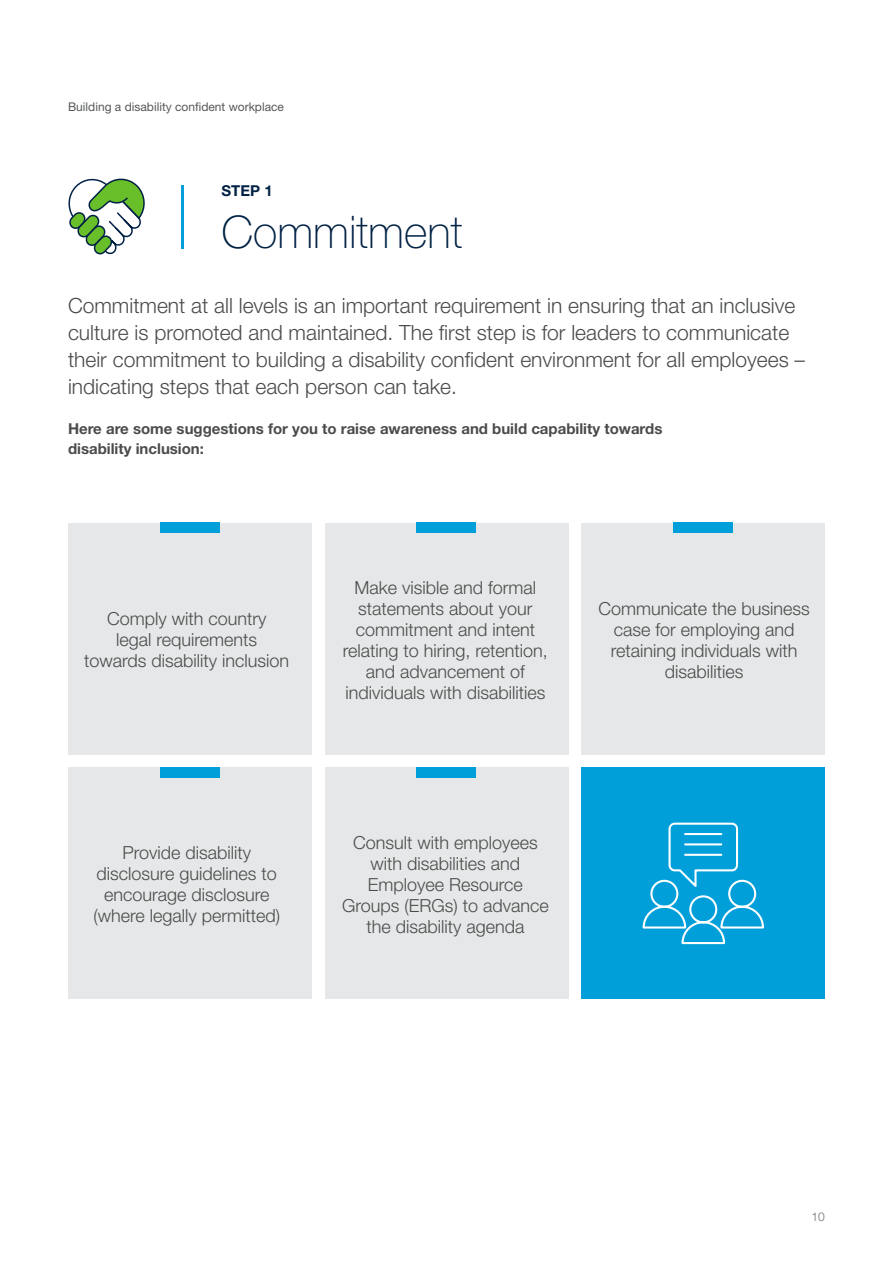
<style>
.page{position:relative;width:893px;height:1263px;background:#fff}
.page>*{position:absolute;margin:0;border:0;box-sizing:border-box;transform-origin:0 0}
.t1{font:100 45px "Helvetica Neue LT Std";color:#024}
.t2{font:300 21px/27px "Helvetica Neue LT Std";color:#4a4c4b}
.t3{font:300 18px/21px "Helvetica Neue LT Std";color:#4a4c4b;text-align:center}
.t4{font:700 15px/19.5px "Helvetica Neue LT Std";color:#4a4c4b}
.t5{font:700 15px "Helvetica Neue LT Std";color:#024}
.t6{font:12px "Helvetica Neue LT Std";color:#565858}
.t7{font:300 12px "Helvetica Neue LT Std";color:#6d6e71}
</style>
<div class="page">
<div style="left:68px;top:523px;width:243px;height:232px;background:#e6e7e8"></div>
<div style="left:325px;top:523px;width:243px;height:232px;background:#e6e7e8"></div>
<div style="left:582px;top:523px;width:243px;height:232px;background:#e6e7e8"></div>
<hr style="left:182px;top:185px;width:2px;height:63px;background:#009fda">
<svg style="left:68px;top:178px;width:77px;height:77px"></svg>
<div style="left:68px;top:767px;width:243px;height:232px;background:#e6e7e8"></div>
<div style="left:325px;top:767px;width:243px;height:232px;background:#e6e7e8"></div>
<div style="left:160px;top:523px;width:60px;height:10px;background:#009fda"></div>
<div style="left:417px;top:523px;width:59px;height:10px;background:#009fda"></div>
<div style="left:673px;top:523px;width:60px;height:10px;background:#009fda"></div>
<div style="left:160px;top:767px;width:60px;height:10px;background:#009fda"></div>
<div style="left:417px;top:767px;width:59px;height:10px;background:#009fda"></div>
<div style="left:582px;top:767px;width:243px;height:232px;background:#009fda"></div>
<svg style="left:642px;top:822px;width:122px;height:123px"></svg>
<p class="t6" style="left:68px;top:99px;width:218px">Building a disability confident workplace</p>
<p class="t5" style="left:222px;top:182px;width:21px">Step</p>
<p class="t5" style="left:264px;top:182px;width:10px">1</p>
<h1 class="t1" style="left:222px;top:207px;width:242px">Commitment</h1>
<p class="t2" style="left:68px;top:291px;width:739px">Commitment at all levels is an important requirement in ensuring that an inclusive culture is promoted and maintained. The first step is for leaders to communicate their commitment to building a disability confident environment for all employees – indicating steps that each person can take.</p>
<p class="t4" style="left:68px;top:419px;width:596px">Here are some suggestions for you to raise awareness and build capability towards disability inclusion:</p>
<p class="t3" style="left:84px;top:608px;width:207px">Comply with country<br>legal requirements towards disability inclusion</p>
<p class="t3" style="left:343px;top:577px;width:207px">Make visible and formal statements about your commitment and intent relating to hiring, retention, and advancement of individuals with disabilities</p>
<p class="t3" style="left:598px;top:598px;width:213px">Communicate the business case for employing and retaining individuals with disabilities</p>
<p class="t3" style="left:93px;top:842px;width:188px">Provide disability disclosure guidelines to encourage disclosure (where legally permitted)</p>
<p class="t3" style="left:342px;top:831px;width:208px">Consult with employees with disabilities and<br>Employee Resource<br>Groups (ERGs) to advance the disability agenda</p>
<p class="t7" style="left:812px;top:1209px;width:15px">10</p>
</div>
